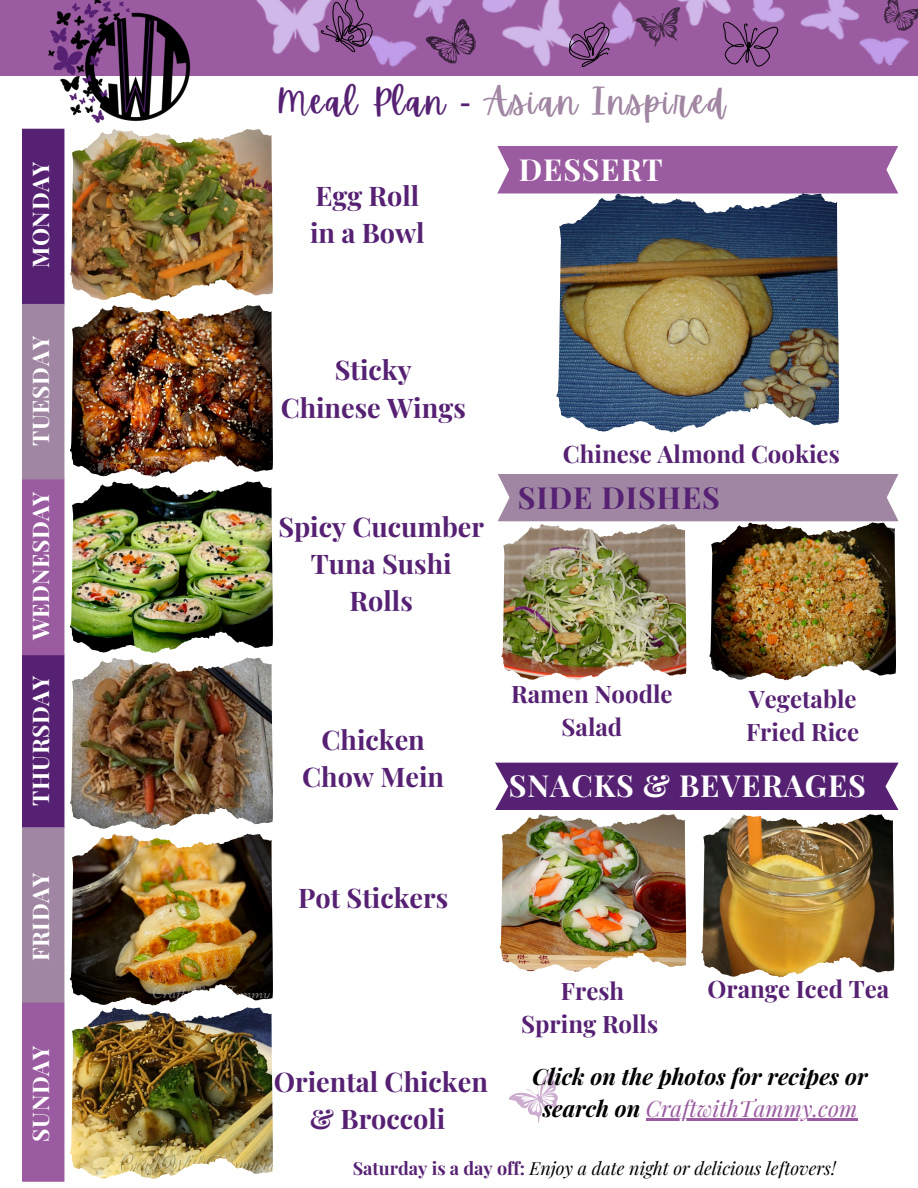
<style>
.page{position:relative;width:918px;height:1188px;background:#fff}
.page>*{position:absolute;margin:0;border:0;box-sizing:border-box;transform-origin:0 0}
.t1{font:34.35px "Apricots";letter-spacing:.06em;color:#a086a2}
.t2{font:700 30.3px "Playfair Display";letter-spacing:.03em;color:#fff}
.t3{font:700 30.3px "Playfair Display";letter-spacing:.03em;color:#562173}
.t4{font:700 27px/37.2px "Playfair Display";color:#562173;text-align:center}
.t5{font:700 24px/32.7px "Playfair Display";color:#562173;text-align:center}
.t6{font:700 22.8px "Playfair Display";letter-spacing:.03em;color:#fff}
.t7{font:italic 700 22.5px/31.5px "Playfair Display";color:#000;text-align:center}
.t8{font:italic 18px "Playfair Display";color:#000}
.s1{color:#562173}
.s2{font-family:"Noto Sans";color:#562173}
.s3{font-weight:400;color:#9a5ba0}
.s4{font-weight:700;font-style:normal;color:#562173}
</style>
<div class="page">
<img style="left:0;top:75px;width:918px;height:1107px">
<svg style="left:22px;top:129px;width:42px;height:1053px;background:#855691"></svg>
<div style="left:0;top:0;width:918px;height:75px;background:#9a5ba0"></div>
<img style="left:198px;top:0;width:717px;height:268px">
<img style="left:117px;top:129px;width:156px;height:152px">
<img style="left:117px;top:305px;width:156px;height:152px">
<img style="left:117px;top:481px;width:156px;height:152px">
<img style="left:117px;top:658px;width:156px;height:152px">
<img style="left:117px;top:834px;width:156px;height:152px">
<img style="left:117px;top:1007px;width:156px;height:152px">
<img style="left:543px;top:814px;width:143px;height:140px">
<img style="left:544px;top:524px;width:142px;height:138px">
<img style="left:622px;top:193px;width:217px;height:212px">
<div style="left:498px;top:474px;width:401px;height:47px;background:#a086a2"></div>
<img style="left:753px;top:522px;width:143px;height:140px">
<div style="left:495px;top:763px;width:404px;height:47px;background:#562173"></div>
<img style="left:746px;top:814px;width:148px;height:144px">
<svg style="left:426px;top:19px;width:50px;height:44px"></svg>
<svg style="left:874px;top:0;width:44px;height:37px"></svg>
<svg style="left:713px;top:5px;width:76px;height:73px"></svg>
<svg style="left:313px;top:0;width:65px;height:60px"></svg>
<svg style="left:635px;top:6px;width:54px;height:45px"></svg>
<svg style="left:563px;top:13px;width:56px;height:61px"></svg>
<svg style="left:508px;top:1070px;width:66px;height:61px"></svg>
<img style="left:42px;top:0;width:156px;height:133px">
<hr style="left:646px;top:1119px;width:211px;height:2px;background:#9a5ba0">
<h4 class="t6" style="left:25px;top:268px;width:108px;rotate:-90deg">MONDAY</h4>
<h4 class="t6" style="left:25px;top:446px;width:112px;rotate:-90deg">TUESDAY</h4>
<h4 class="t6" style="left:25px;top:640px;width:151px;rotate:-90deg">WEDNESDAY</h4>
<h4 class="t6" style="left:25px;top:806px;width:132px;rotate:-90deg">THURSDAY</h4>
<h4 class="t6" style="left:25px;top:961px;width:90px;rotate:-90deg">FRIDAY</h4>
<p class="t6" style="left:25px;top:1142px;width:98px;rotate:-90deg">SUNDAY</p>
<h4 class="t1" style="left:277px;top:83px;width:450px"><span class="s1">Meal Plan</span> <span class="s2">-</span> Asian Inspired</h4>
<p class="t4" style="left:310px;top:176px;width:116px;text-align:left">Egg Roll in a Bowl</p>
<p class="t2" style="left:519px;top:148px;width:146px">DESSERT</p>
<p class="t4" style="left:281px;top:351px;width:187px">Sticky<br>Chinese Wings</p>
<h3 class="t4" style="left:278px;top:507px;width:207px">Spicy Cucumber<br>Tuna Sushi<br>Rolls</h3>
<p class="t5" style="left:563px;top:437px;width:278px">Chinese Almond Cookies</p>
<h3 class="t3" style="left:518px;top:477px;width:203px">SIDE DISHES</h3>
<p class="t4" style="left:302px;top:720px;width:143px">Chicken<br>Chow Mein</p>
<p class="t5" style="left:511px;top:677px;width:163px">Ramen Noodle<br>Salad</p>
<h3 class="t5" style="left:746px;top:682px;width:115px;text-align:left">Vegetable<br>Fried Rice</h3>
<h2 class="t2" style="left:509px;top:764px;width:359px">SNACKS &amp; BEVERAGES</h2>
<h5 class="t4" style="left:298px;top:878px;width:152px">Pot Stickers</h5>
<p class="t5" style="left:521px;top:974px;width:138px">Fresh<br>Spring Rolls</p>
<p class="t5" style="left:708px;top:971px;width:183px">Orange Iced Tea</p>
<h5 class="t4" style="left:274px;top:1062px;width:216px">Oriental Chicken &amp; Broccoli</h5>
<h5 class="t7" style="left:532px;top:1060px;width:337px">Click on the photos for recipes or search on <span class="s3">CraftwithTammy.com</span></h5>
<h3 class="t8" style="left:353px;top:1156px;width:485px"><span class="s4">Saturday is a day off:</span> Enjoy a date night or delicious leftovers!</h3>
</div>
